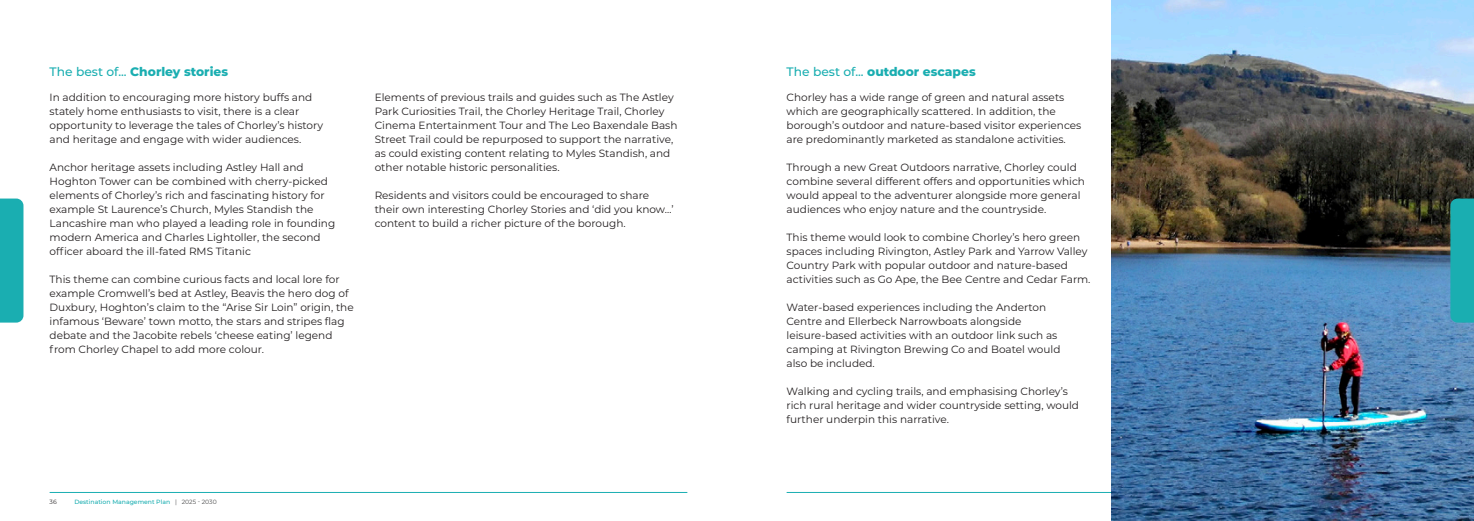
<style>
.page{position:relative;width:1474px;height:521px;background:#fff}
.page>*{position:absolute;margin:0;border:0;box-sizing:border-box;transform-origin:0 0}
.Bullet_Points{font:800 12.25px "Montserrat";color:#1aaeb1}
.Bullet_Points-2{font:10.5px/14px "Montserrat";color:#231f20}
.t1{font:500 6.12px "Montserrat";color:#1aaeb1}
.t2{font:6.12px "Montserrat";color:#312f30}
.s1{font-weight:500}
.s2{font-weight:400;color:#4b4c4d}
</style>
<div class="page">
<hr style="left:50px;top:492px;width:637px;height:1px;background:#1aaeb2">
<hr style="left:786px;top:492px;width:638px;height:1px;background:#1aaeb2">
<img style="left:1111px;top:0;width:362px;height:521px">
<div style="left:1450px;top:199px;width:23px;height:124px;background:#1aaeb1"></div>
<div style="left:0;top:199px;width:23px;height:124px;background:#1aaeb1"></div>
<p class="Bullet_Points" style="left:50px;top:63px;width:180px"><span class="s1">The best of...</span> Chorley stories</p>
<p class="Bullet_Points" style="left:786px;top:63px;width:191px"><span class="s1">The best of...</span> outdoor escapes</p>
<p class="Bullet_Points-2" style="left:50px;top:90px;width:264px">In addition to encouraging more history buffs and</p>
<p class="Bullet_Points-2" style="left:50px;top:104px;width:275px">stately home enthusiasts to visit, there is a clear opportunity to leverage the tales of Chorley’s history</p>
<p class="Bullet_Points-2" style="left:50px;top:132px;width:253px">and heritage and engage with wider audiences.</p>
<p class="Bullet_Points-2" style="left:50px;top:160px;width:255px">Anchor heritage assets including Astley Hall and</p>
<p class="Bullet_Points-2" style="left:50px;top:174px;width:287px">Hoghton Tower can be combined with cherry-picked elements of Chorley’s rich and fascinating history for example St Laurence’s Church, Myles Standish the Lancashire man who played a leading role in founding modern America and Charles Lightoller, the second</p>
<p class="Bullet_Points-2" style="left:50px;top:244px;width:203px">officer aboard the ill-fated RMS Titanic</p>
<p class="Bullet_Points-2" style="left:50px;top:272px;width:306px">This theme can combine curious facts and local lore for example Cromwell’s bed at Astley, Beavis the hero dog of Duxbury, Hoghton’s claim to the “Arise Sir Loin” origin, the infamous ‘Beware’ town motto, the stars and stripes flag debate and the Jacobite rebels ‘cheese eating’ legend</p>
<p class="Bullet_Points-2" style="left:50px;top:342px;width:216px">from Chorley Chapel to add more colour.</p>
<p class="Bullet_Points-2" style="left:375px;top:90px;width:304px">Elements of previous trails and guides such as The Astley Park Curiosities Trail, the Chorley Heritage Trail, Chorley Cinema Entertainment Tour and The Leo Baxendale Bash Street Trail could be repurposed to support the narrative, as could existing content relating to Myles Standish, and other notable historic personalities.</p>
<p class="Bullet_Points-2" style="left:375px;top:188px;width:300px">Residents and visitors could be encouraged to share their own interesting Chorley Stories and ‘did you know…’ content to build a richer picture of the borough.</p>
<p class="t2" style="left:50px;top:497px;width:9px">36</p>
<p class="t1" style="left:74px;top:497px;width:144px">Destination Management Plan <span class="s2">| 2025 - 2030</span></p>
<p class="Bullet_Points-2" style="left:786px;top:90px;width:279px">Chorley has a wide range of green and natural assets</p>
<p class="Bullet_Points-2" style="left:786px;top:104px;width:296px">which are geographically scattered. In addition, the borough’s outdoor and nature-based visitor experiences are predominantly marketed as standalone activities.</p>
<p class="Bullet_Points-2" style="left:786px;top:160px;width:300px">Through a new Great Outdoors narrative, Chorley could combine several different offers and opportunities which would appeal to the adventurer alongside more general audiences who enjoy nature and the countryside.</p>
<p class="Bullet_Points-2" style="left:786px;top:230px;width:305px">This theme would look to combine Chorley’s hero green spaces including Rivington, Astley Park and Yarrow Valley Country Park with popular outdoor and nature-based activities such as Go Ape, the Bee Centre and Cedar Farm.</p>
<p class="Bullet_Points-2" style="left:786px;top:300px;width:261px">Water-based experiences including the Anderton</p>
<p class="Bullet_Points-2" style="left:786px;top:314px;width:236px">Centre and Ellerbeck Narrowboats alongside</p>
<p class="Bullet_Points-2" style="left:786px;top:328px;width:275px">leisure-based activities with an outdoor link such as camping at Rivington Brewing Co and Boatel would</p>
<p class="Bullet_Points-2" style="left:786px;top:356px;width:90px">also be included.</p>
<p class="Bullet_Points-2" style="left:786px;top:384px;width:283px">Walking and cycling trails, and emphasising Chorley’s</p>
<p class="Bullet_Points-2" style="left:786px;top:398px;width:294px">rich rural heritage and wider countryside setting, would further underpin this narrative.</p>
</div>
